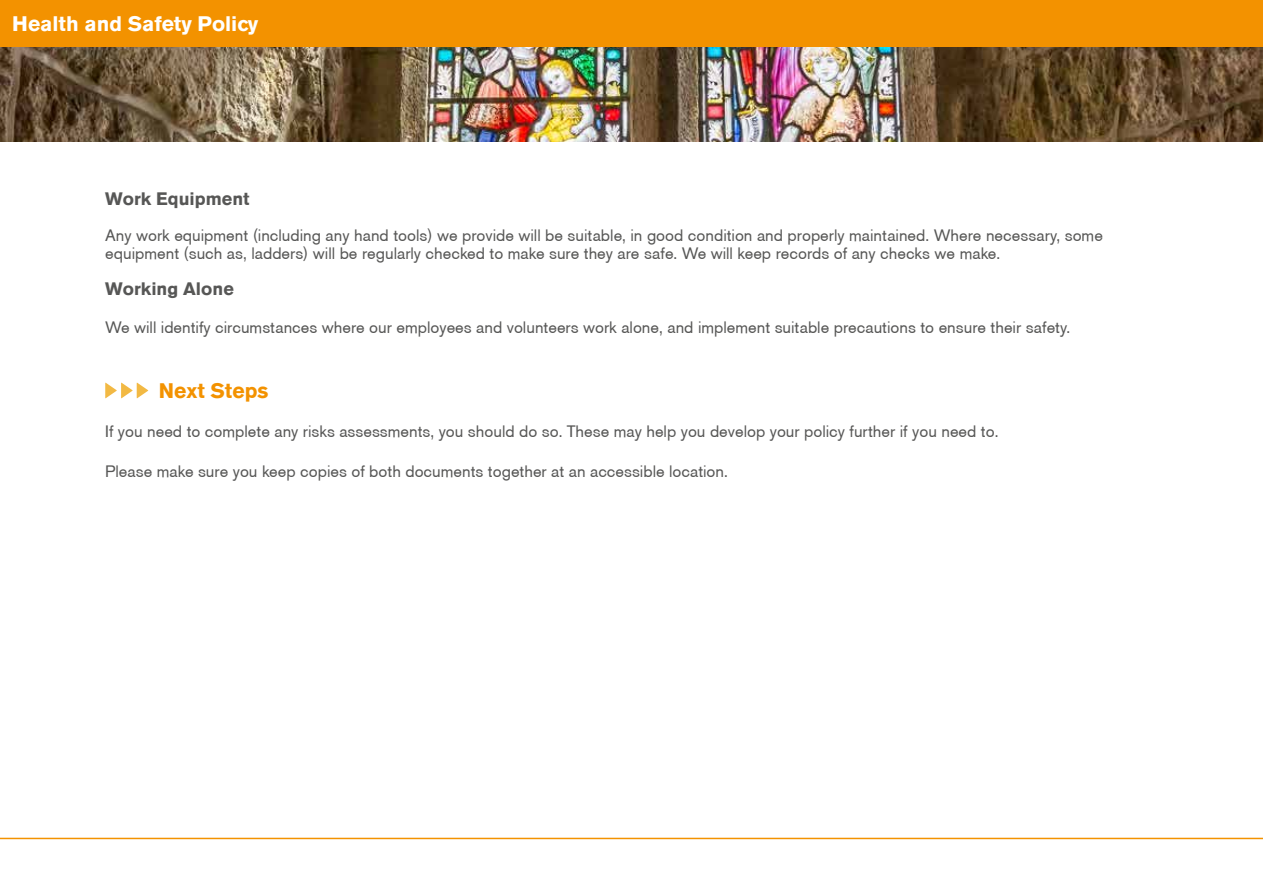
<style>
.page{position:relative;width:1263px;height:893px;background:#fff}
.page>*{position:absolute;margin:0;border:0;box-sizing:border-box;transform-origin:0 0}
.t1{font:700 21px "Berthold Akzidenz Grotesk BE";color:#fff}
.t2{font:700 21px "Berthold Akzidenz Grotesk BE";color:#f39200}
.t3{font:700 18px "Berthold Akzidenz Grotesk BE";color:#575756}
.t4{font:16.5px/18px "Berthold Akzidenz Grotesk BE";color:#575756}
</style>
<div class="page">
<hr style="left:0;top:838px;width:1263px;height:1px;background:#f39200">
<img style="left:0;top:47px;width:1263px;height:95px">
<svg style="left:105px;top:383px;width:43px;height:15px"></svg>
<div style="left:0;top:0;width:1263px;height:47px;background:#f39200"></div>
<p class="t1" style="left:12px;top:12px;width:248px">Health and Safety Policy</p>
<p class="t3" style="left:105px;top:188px;width:146px">Work Equipment</p>
<p class="t4" style="left:105px;top:226px;width:999px">Any work equipment (including any hand tools) we provide will be suitable, in good condition and properly maintained. Where necessary, some equipment (such as, ladders) will be regularly checked to make sure they are safe. We will keep records of any checks we make.</p>
<p class="t3" style="left:105px;top:278px;width:130px">Working Alone</p>
<p class="t4" style="left:105px;top:318px;width:967px">We will identify circumstances where our employees and volunteers work alone, and implement suitable precautions to ensure their safety.</p>
<p class="t2" style="left:159px;top:378px;width:111px">Next Steps</p>
<p class="t4" style="left:105px;top:422px;width:895px">If you need to complete any risks assessments, you should do so. These may help you develop your policy further if you need to.</p>
<p class="t4" style="left:105px;top:462px;width:624px">Please make sure you keep copies of both documents together at an accessible location.</p>
</div>
